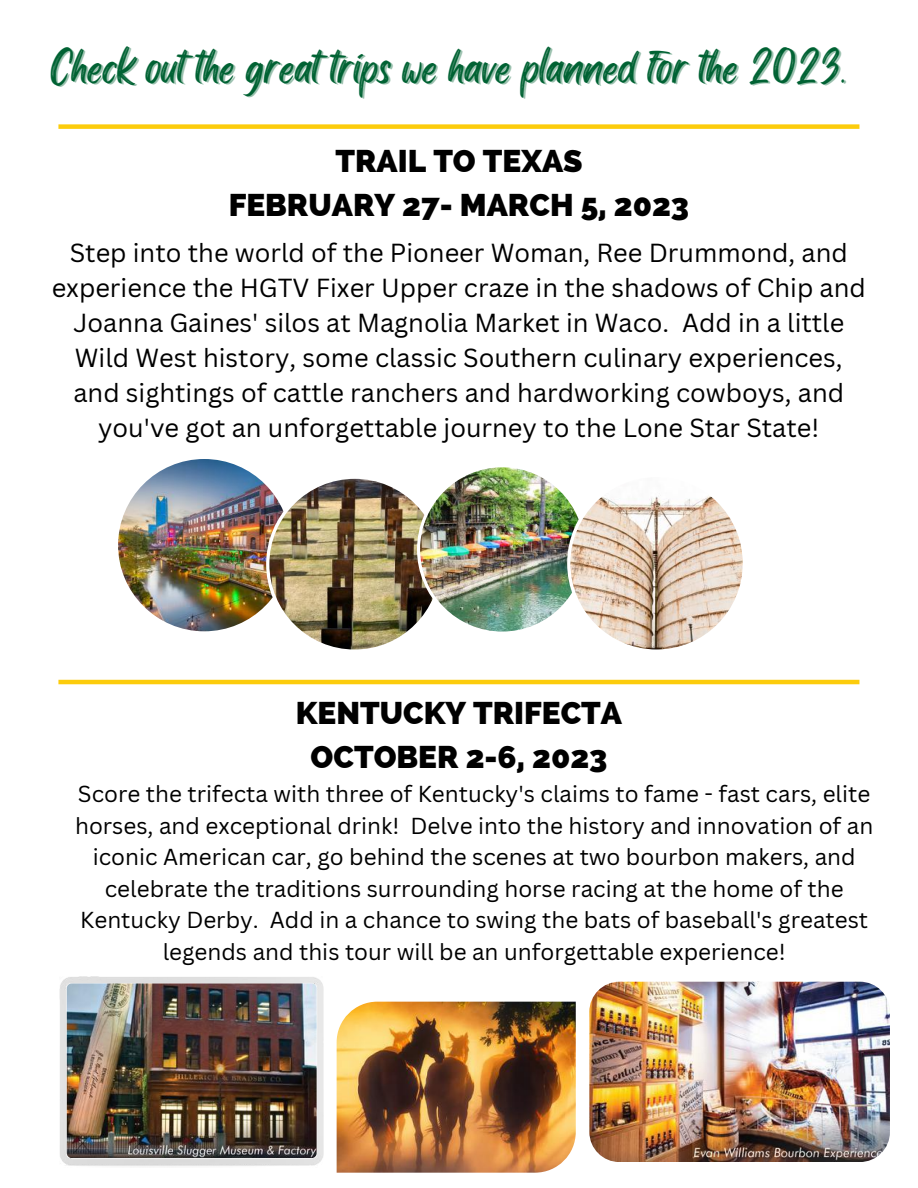
<style>
.page{position:relative;width:918px;height:1188px;background:#fff}
.page>*{position:absolute;margin:0;border:0;box-sizing:border-box;transform-origin:0 0}
.t1{font:44.4px "Black Bones";color:#006233}
.t2{font:800 31.5px/43.8px "Raleway";color:#000;text-align:center}
.t3{font:25.5px/35px "Canva Sans";color:#000;text-align:center}
.t4{font:22.5px/31.5px "Canva Sans";color:#000;text-align:center}
</style>
<div class="page">
<div style="left:58px;top:124px;width:801px;height:5px;background:#fccc0c"></div>
<img style="left:118px;top:459px;width:625px;height:191px">
<hr style="left:58px;top:680px;width:801px;height:4px;background:#fccc0c">
<img style="left:589px;top:982px;width:301px;height:180px;border-radius:30px">
<img style="left:337px;top:1002px;width:239px;height:171px">
<img style="left:60px;top:977px;width:263px;height:189px">
<h1 class="t1" style="left:51px;top:35px;width:796px">Check out the great trips we have planned for the 2023.</h1>
<h2 class="t2" style="left:229px;top:139px;width:462px">TRAIL TO TEXAS<br>FEBRUARY 27- MARCH 5, 2023</h2>
<p class="t3" style="left:52px;top:234px;width:816px">Step into the world of the Pioneer Woman, Ree Drummond, and experience the HGTV Fixer Upper craze in the shadows of Chip and Joanna Gaines' silos at Magnolia Market in Waco. Add in a little Wild West history, some classic Southern culinary experiences, and sightings of cattle ranchers and hardworking cowboys, and you've got an unforgettable journey to the Lone Star State!</p>
<h2 class="t2" style="left:296px;top:691px;width:328px">KENTUCKY TRIFECTA<br>OCTOBER 2-6, 2023</h2>
<p class="t4" style="left:75px;top:778px;width:800px">Score the trifecta with three of Kentucky's claims to fame - fast cars, elite horses, and exceptional drink! Delve into the history and innovation of an iconic American car, go behind the scenes at two bourbon makers, and celebrate the traditions surrounding horse racing at the home of the Kentucky Derby. Add in a chance to swing the bats of baseball's greatest legends and this tour will be an unforgettable experience!</p>
</div>
